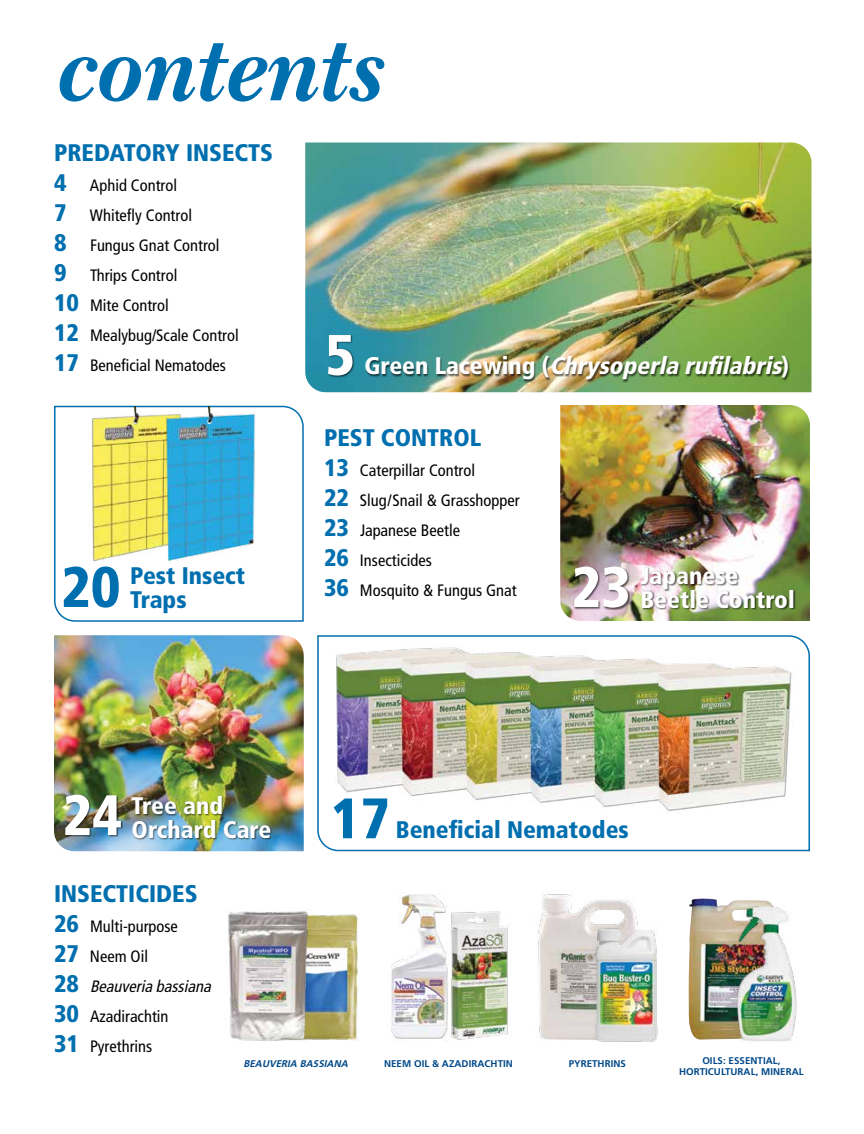
<style>
.page{position:relative;width:864px;height:1134px;background:#fff}
.page>*{position:absolute;margin:0;border:0;box-sizing:border-box;transform-origin:0 0}
.t1{font:italic 700 100.5px "New Baskerville";letter-spacing:.015em;color:#006faf}
.t2{font:900 condensed 57px "Frutiger LT Std";color:#fff}
.t3{font:900 condensed 57px "Frutiger LT Std";color:#006faf}
.t4{font:900 condensed 24px/24px "Frutiger LT Std";color:#006faf}
.t5{font:900 condensed 24px/24px "Frutiger LT Std";color:#fff}
.t6{font:italic 900 condensed 24px "Frutiger LT Std";color:#fff}
.t7{font:condensed 16.5px/30px "Frutiger LT Std";color:#000}
.t8{font:700 9.75px/11.7px "Frutiger LT Std";letter-spacing:.005em;color:#004989;text-align:center}
.t9{font:italic 700 9.75px "Frutiger LT Std";color:#004989}
.s1{font-weight:900;font-size:24px;color:#006faf}
.s2{font-style:normal}
.s3{font-style:italic}
</style>
<div class="page">
<img style="left:317px;top:635px;width:493px;height:217px">
<img style="left:54px;top:635px;width:250px;height:216px">
<img style="left:305px;top:142px;width:507px;height:250px">
<svg style="left:54px;top:405px;width:250px;height:217px"></svg>
<img style="left:560px;top:405px;width:250px;height:216px">
<div style="left:328px;top:335px;width:26px;height:42px;background:#000;opacity:.6"></div>
<div style="left:65px;top:794px;width:58px;height:43px;background:#000;opacity:.6"></div>
<div style="left:573px;top:567px;width:57px;height:43px;background:#000;opacity:.6"></div>
<div style="left:132px;top:796px;width:140px;height:44px;background:#000;opacity:.6"></div>
<div style="left:366px;top:356px;width:423px;height:27px;background:#000;opacity:.6"></div>
<img style="left:88px;top:406px;width:74px;height:159px">
<img style="left:162px;top:406px;width:94px;height:159px">
<div style="left:641px;top:567px;width:154px;height:43px;background:#000;opacity:.6"></div>
<img style="left:689px;top:898px;width:84px;height:142px">
<img style="left:735px;top:906px;width:62px;height:136px">
<img style="left:311px;top:914px;width:47px;height:127px">
<img style="left:228px;top:911px;width:83px;height:130px">
<img style="left:391px;top:893px;width:57px;height:149px">
<img style="left:450px;top:911px;width:59px;height:129px">
<img style="left:537px;top:894px;width:101px;height:146px">
<img style="left:594px;top:926px;width:64px;height:116px">
<h1 class="t1" style="left:54px;top:10px;width:328px">contents</h1>
<h3 class="t4" style="left:54px;top:141px;width:221px">PREDATORY INSECTS</h3>
<p class="t7" style="left:54px;top:170px;width:186px"><span class="s1">4</span> Aphid Control<br><span class="s1">7</span> Whitefly Control<br><span class="s1">8</span> Fungus Gnat Control<br><span class="s1">9</span> Thrips Control<br><span class="s1">10</span> Mite Control<br><span class="s1">12</span> Mealybug/Scale Control<br><span class="s1">17</span> Beneficial Nematodes</p>
<h2 class="t2" style="left:326px;top:321px;width:31px">5</h2>
<h3 class="t6" style="left:364px;top:352px;width:426px"><span class="s2">G r e e n L a c e w i n g (</span> Chrysoperla rufilabris<span class="s2">)</span></h3>
<h3 class="t4" style="left:324px;top:426px;width:159px">PEST CONTROL</h3>
<p class="t7" style="left:324px;top:455px;width:197px"><span class="s1">13</span> Caterpillar Control<br><span class="s1">22</span> Slug/Snail &amp; Grasshopper<br><span class="s1">23</span> Japanese Beetle<br><span class="s1">26</span> Insecticides<br><span class="s1">36</span> Mosquito &amp; Fungus Gnat</p>
<h2 class="t3" style="left:61px;top:553px;width:61px">20</h2>
<h2 class="t2" style="left:572px;top:553px;width:61px">23</h2>
<h3 class="t4" style="left:130px;top:563px;width:117px">Pest Insect<br>Traps</h3>
<h3 class="t5" style="left:640px;top:563px;width:156px">Japanese<br>Beetle Control</h3>
<h2 class="t2" style="left:63px;top:781px;width:61px">24</h2>
<h2 class="t3" style="left:331px;top:784px;width:61px">17</h2>
<h3 class="t5" style="left:132px;top:793px;width:141px">Tree and<br>Orchard Care</h3>
<h3 class="t4" style="left:396px;top:817px;width:234px">Beneficial Nematodes</h3>
<h3 class="t4" style="left:54px;top:882px;width:145px">INSECTICIDES</h3>
<p class="t7" style="left:54px;top:911px;width:162px"><span class="s1">26</span> Multi-purpose<br><span class="s1">27</span> Neem Oil<br><span class="s1">2 8</span> <span class="s3">Beauveriabassiana<br></span><span class="s1">30</span> Azadirachtin<br><span class="s1">31</span> Pyrethrins</p>
<p class="t9" style="left:244px;top:1057px;width:108px">BEAUVERIA BASSIANA</p>
<p class="t8" style="left:384px;top:1057px;width:130px">NEEM OIL &amp; AZADIRACHTIN</p>
<p class="t8" style="left:569px;top:1057px;width:59px">PYRETHRINS</p>
<p class="t8" style="left:679px;top:1054px;width:126px">OILS: ESSENTIAL,<br>HORTICULTURAL, MINERAL</p>
</div>
